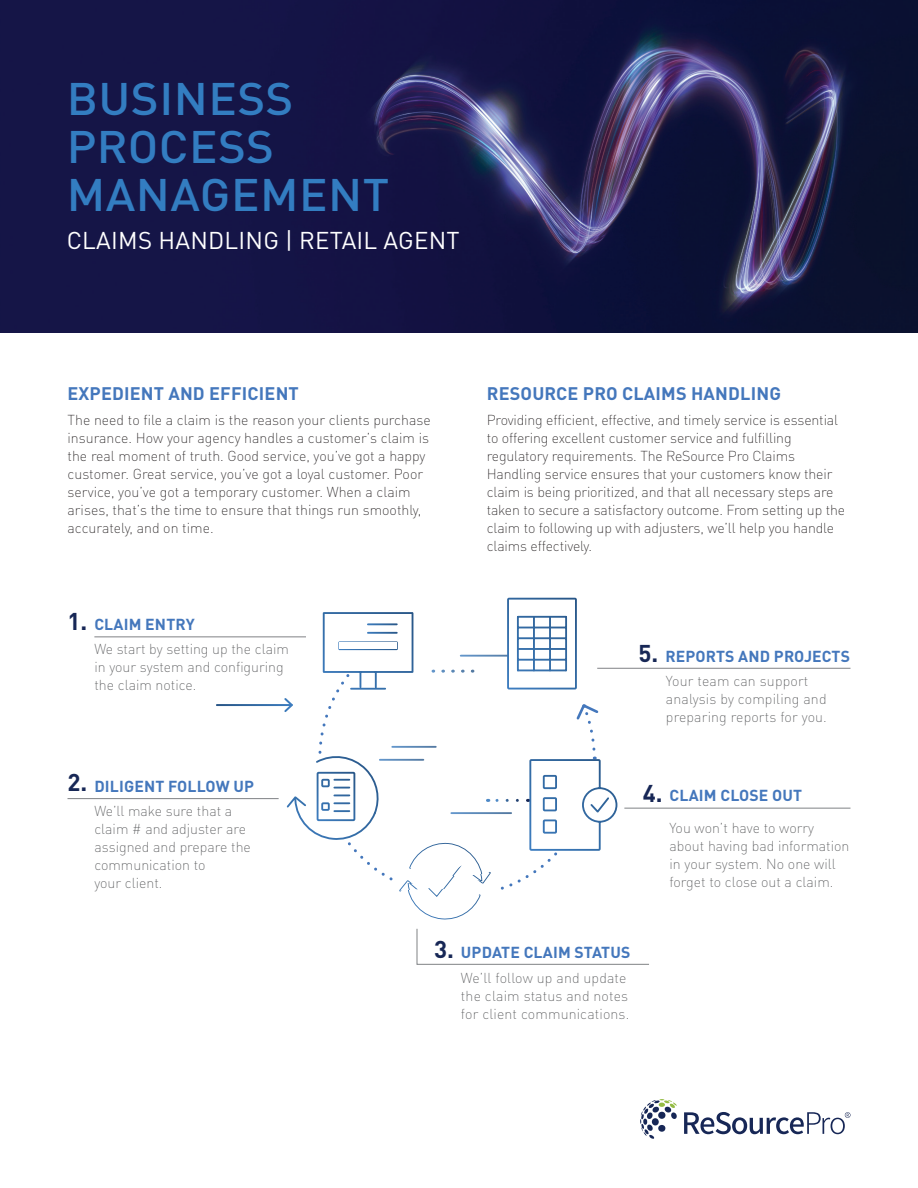
<style>
.page{position:relative;width:918px;height:1188px;background:#fff}
.page>*{position:absolute;margin:0;border:0;box-sizing:border-box;transform-origin:0 0}
.t1{font:500 45px/48px "DINOT";letter-spacing:.01em;color:#337dc1;scale:1.05 1}
.t2{font:24px "DINOT";letter-spacing:.01em;color:#fff}
.t3{font:700 24px "DINOT";color:#172756}
.t4{font:700 18px "DINOT";letter-spacing:.01em;color:#4477bc}
.t5{font:700 15.75px "DINOT";letter-spacing:.01em;color:#4477bc}
.t6{font:300 expanded 14.25px/18px "DINOT";letter-spacing:-.01em;color:#231f20}
.t7{font:300 expanded 14.25px/18px "DINOT";color:#57585a}
</style>
<div class="page">
<img style="left:0;top:0;width:918px;height:332px">
<hr style="left:94px;top:637px;width:212px;height:1px;background:#808285">
<hr style="left:597px;top:668px;width:253px;height:1px;background:#808285">
<svg style="left:416px;top:928px;width:233px;height:37px"></svg>
<hr style="left:624px;top:808px;width:226px;height:1px;background:#808285">
<hr style="left:68px;top:798px;width:211px;height:1px;background:#808285">
<svg style="left:283px;top:597px;width:335px;height:323px"></svg>
<svg style="left:640px;top:1099px;width:37px;height:40px"></svg>
<svg style="left:684px;top:1112px;width:166px;height:22px"></svg>
<h1 class="t1" style="left:67px;top:72px;width:309px">BUSINESS<br>PROCESS<br>MANAGEMENT</h1>
<h2 class="t2" style="left:67px;top:222px;width:395px">CLAIMS HANDLING | RETAIL AGENT</h2>
<p class="t4" style="left:68px;top:380px;width:233px">EXPEDIENT AND EFFICIENT</p>
<p class="t4" style="left:487px;top:380px;width:296px">RESOURCE PRO CLAIMS HANDLING</p>
<p class="t6" style="left:68px;top:410px;width:365px">The need to file a claim is the reason your clients purchase insurance. How your agency handles a customer s’ claim is the real moment of truth. Good service, you’ve got a happy customer. Great service, you’ve got a loyal customer. Poor service, you’ve got a temporary customer. When a claim arises, that s’ the time to ensure that things run smoothly, accurately, and on time.</p>
<p class="t6" style="left:487px;top:410px;width:360px">Providing efficient, effective, and timely service is essential to offering excellent customer service and fulfilling regulatory requirements. The ReSource Pro Claims Handling service ensures that your customers know their claim is being prioritized, and that all necessary steps are taken to secure a satisfactory outcome. From setting up the claim to following up with adjusters, we l l’ help you handle claims effectively.</p>
<h2 class="t3" style="left:68px;top:602px;width:21px">1.</h2>
<p class="t5" style="left:94px;top:612px;width:102px">CLAIM ENTRY</p>
<p class="t7" style="left:94px;top:639px;width:196px">We start by setting up the claim in your system and configuring the claim notice.</p>
<h2 class="t3" style="left:68px;top:764px;width:21px">2.</h2>
<p class="t5" style="left:94px;top:774px;width:161px">DILIGENT FOLLOW UP</p>
<p class="t7" style="left:94px;top:801px;width:158px">We l l’ make sure that a claim # and adjuster are assigned and prepare the communication to<br>your client.</p>
<h2 class="t3" style="left:639px;top:635px;width:21px">5.</h2>
<p class="t5" style="left:665px;top:644px;width:186px">REPORTS AND PROJECTS</p>
<p class="t7" style="left:666px;top:671px;width:162px">Your team can support analysis by compiling and preparing reports for you.</p>
<h2 class="t3" style="left:643px;top:774px;width:21px">4.</h2>
<p class="t5" style="left:670px;top:783px;width:134px">CLAIM CLOSE OUT</p>
<p class="t7" style="left:670px;top:818px;width:181px">You won t’ have to worry about having bad information in your system. No one will forget to close out a claim.</p>
<h2 class="t3" style="left:434px;top:930px;width:21px">3.</h2>
<p class="t5" style="left:461px;top:940px;width:171px">UPDATE CLAIM STATUS</p>
<p class="t7" style="left:461px;top:968px;width:170px">We l l’ follow up and update the claim status and notes for client communications.</p>
</div>
